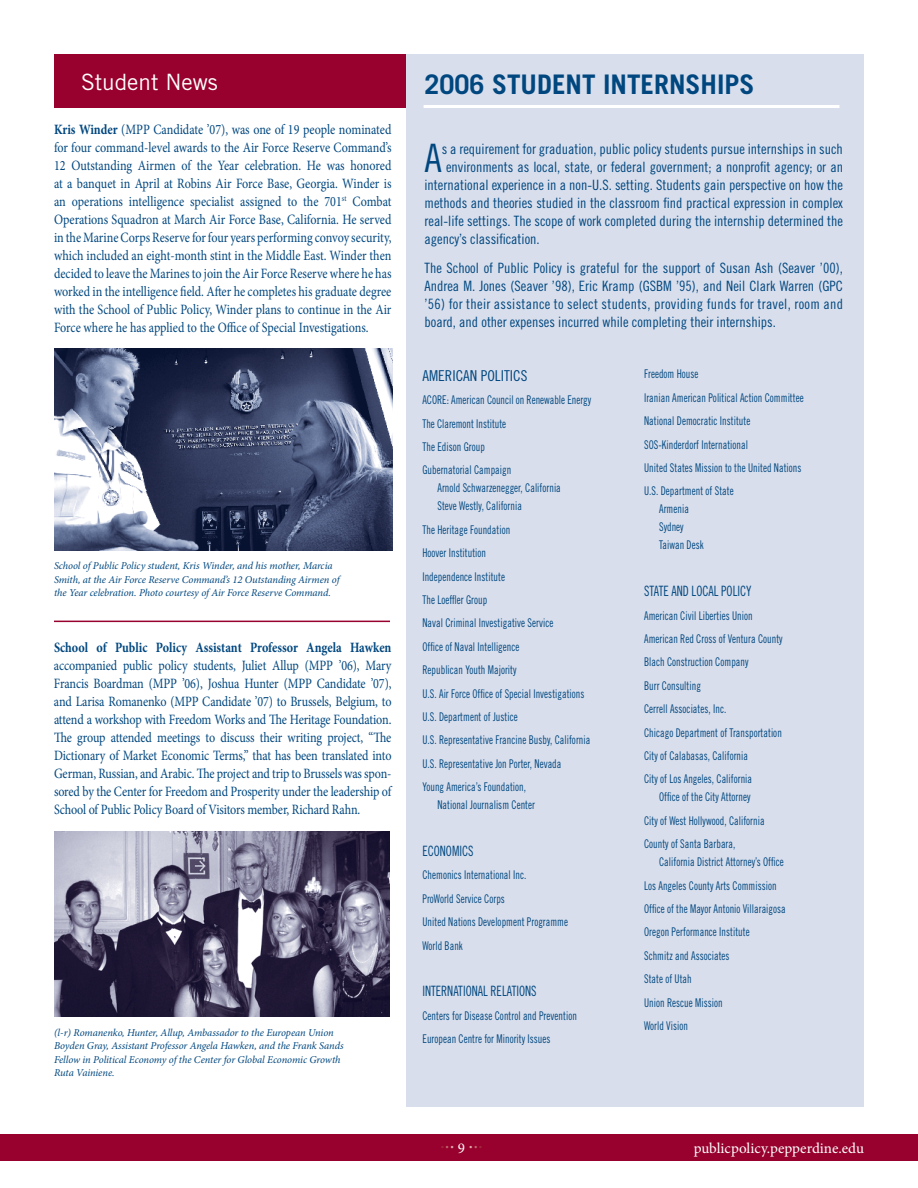
<style>
.page{position:relative;width:918px;height:1188px;background:#fff}
.page>*{position:absolute;margin:0;border:0;box-sizing:border-box;transform-origin:0 0}
.t1{font:39.15px "Trade Gothic Cond Eighteen";color:#00477f}
.t2{font:700 27px "Trade Gothic";color:#00477f}
.t3{font:22.5px "Trade Gothic";color:#fff}
.t4{font:21px "Minion Pro";color:#a2263b}
.t5{font:15px "Minion Pro";color:#fff}
.t6{font:15px "Trade Gothic Cond Eighteen";color:#00477f}
.t7{font:14.25px/18px "Minion Pro";letter-spacing:-.01em;color:#00477f;text-align:justify;scale:.85 1}
.t8{font:14.25px/18px "Trade Gothic Cond Eighteen";color:#00477f;text-align:justify}
.t9{font:700 14.25px "Minion Pro";color:#00477f;scale:.85 1}
.t10{font:14.25px "Trade Gothic Cond Eighteen";color:#00477f;scale:.85 1}
.t11{font:12px/23.4px "Trade Gothic Cond Eighteen";letter-spacing:.005em;color:#00477f;scale:.85 1}
.t12{font:italic 10.5px/13.5px "Minion Pro";letter-spacing:-.01em;color:#00477f}
.s1{font-weight:700}
.s2{color:#bf6869}
.s3{color:#ddaba7}
</style>
<div class="page">
<div style="left:54px;top:54px;width:361px;height:54px;background:#98002e"></div>
<div style="left:0;top:1134px;width:918px;height:27px;background:#98002e"></div>
<img style="left:54px;top:831px;width:335px;height:186px">
<div style="left:406px;top:54px;width:458px;height:1053px;background:#d8deec"></div>
<img style="left:54px;top:349px;width:339px;height:202px">
<hr style="left:424px;top:105px;width:415px;height:3px;background:#fff">
<hr style="left:54px;top:621px;width:336px;height:1px;background:#98002e">
<h3 class="t3" style="left:81px;top:68px;width:138px">Student News</h3>
<p class="t7" style="left:54px;top:120px;width:399px"><span class="s1">Kris Winder</span> (MPP Candidate ’07), was one of 1 9 people nominated for four command-level awards to the Air Force Reserve Command’s 1 2 Outstanding Airmen of the Year celebration. He was honored at a banquet in April at Robins Air Force Base, Georgia. Winder is an operations intelligence specialist assigned to the 701 <sup>st</sup> Combat Operations Squadron at March Air Force Base, California. He served in the Marine Corps Reserve for four years performing convoy security, which included an eight-month stint in the Middle East. Winder then decided to leave the Marines to join the Air Force Reserve where he has worked in the intelligence field. After he completes his graduate degree with the School of Public Policy, Winder plans to continue in the Air Force where he has applied to the Office of Special Investigations.</p>
<p class="t12" style="left:54px;top:559px;width:287px">School of Public Policy student, Kris Winder, and his mother, Marcia<br>Smith, at the Air Force Reserve Command’s 12 Outstanding Airmen of the Year celebration. Photo courtesy of Air Force Reserve Command.</p>
<p class="t9" style="left:54px;top:637px;width:399px">School of Public Policy Assistant Professor Angela Hawken</p>
<p class="t7" style="left:54px;top:656px;width:399px">accompanied public policy students, Juliet Allup (MPP ’06), Mary Francis Boardman (MPP ’06), Joshua Hunter (MPP Candidate ’07), and Larisa Romanenko (MPP Candidate ’07) to Brussels, Belgium, to attend a workshop with Freedom Works and The Heritage Foundation.<br>The group attended meetings to discuss their writing project, “The Dictionary of Market Economic Terms,” that has been translated into German, Russian, and Arabic. The project and trip to Brussels was spon&shy;sored by the Center for Freedom and Prosperity under the leadership of School of Public Policy Board of Visitors member, Richard Rahn.</p>
<p class="t12" style="left:54px;top:1026px;width:291px">(l-r) Romanenko, Hunter, Allup, Ambassador to the European Union Boyden Gray, Assistant Professor Angela Hawken, and the Frank Sands Fellow in Political Economy of the Center for Global Economic Growth Ruta Vainiene.</p>
<h2 class="t2" style="left:424px;top:68px;width:332px">2006 STUDENT INTERNSHIPS</h2>
<h1 class="t1" style="left:424px;top:135px;width:19px">A</h1>
<p class="t8" style="left:442px;top:140px;width:403px">s a requirement for graduation, public policy students pursue internships in such</p>
<p class="t8" style="left:446px;top:158px;width:398px">environments as local, state, or federal government; a nonprofit agency; or an</p>
<p class="t8" style="left:424px;top:176px;width:420px">international experience in a non-U.S. setting. Students gain perspective on how the</p>
<p class="t8" style="left:424px;top:194px;width:420px">methods and theories studied in the classroom find practical expression in complex</p>
<p class="t8" style="left:424px;top:212px;width:420px">real-life settings. The scope of work completed during the internship determined the</p>
<p class="t8" style="left:424px;top:230px;width:117px">agency’s classification.</p>
<p class="t8" style="left:424px;top:259px;width:420px">The School of Public Policy is grateful for the support of Susan Ash (Seaver ’00), Andrea M. Jones (Seaver ’98), Eric Kramp (GSBM ’95), and Neil Clark Warren (GPC ’56) for their assistance to select students, providing funds for travel, room and board, and other expenses incurred while completing their internships.</p>
<p class="t6" style="left:422px;top:367px;width:106px">AMERICAN POLITICS</p>
<p class="t11" style="left:422px;top:388px;width:200px">ACORE: American Council on Renewable Energy<br>The Claremont Institute<br>The Edison Group<br>Gubernatorial Campaign</p>
<p class="t11" style="left:437px;top:479px;width:147px;line-height:18px">Arnold Schwarzenegger, California<br>Steve Westly, California</p>
<p class="t11" style="left:422px;top:518px;width:199px">The Heritage Foundation<br>Hoover Institution<br>Independence Institute<br>The Loeffler Group<br>Naval Criminal Investigative Service<br>Office of Naval Intelligence<br>Republican Youth Majority<br>U.S. Air Force Office of Special Investigations<br>U.S. Department of Justice<br>U.S. Representative Francine Busby, California<br>U.S. Representative Jon Porter, Nevada<br>Young America’s Foundation,</p>
<p class="t11" style="left:437px;top:793px;width:116px">National Journalism Center</p>
<p class="t10" style="left:422px;top:842px;width:62px">ECONOMICS</p>
<p class="t11" style="left:422px;top:863px;width:173px">Chemonics International Inc.<br>ProWorld Service Corps<br>United Nations Development Programme<br>World Bank</p>
<p class="t10" style="left:422px;top:983px;width:136px">INTERNATIONAL RELATIONS</p>
<p class="t11" style="left:422px;top:1004px;width:183px">Centers for Disease Control and Prevention<br>European Centre for Minority Issues</p>
<h3 class="t4" style="left:440px;top:1127px;width:44px">.<span class="s2">.</span><span class="s3">. .</span><span class="s2">.</span>.</h3>
<p class="t11" style="left:644px;top:362px;width:189px">Freedom House<br>Iranian American Political Action Committee<br>National Democratic Institute<br>SOS-Kinderdorf International<br>United States Mission to the United Nations<br>U.S. Department of State</p>
<p class="t11" style="left:659px;top:500px;width:54px;line-height:18px">Armenia<br>Sydney<br>Taiwan Desk</p>
<p class="t10" style="left:644px;top:583px;width:128px">STATE AND LOCAL POLICY</p>
<p class="t11" style="left:644px;top:604px;width:164px">American Civil Liberties Union<br>American Red Cross of Ventura County<br>Blach Construction Company<br>Burr Consulting<br>Cerrell Associates, Inc.<br>Chicago Department of Transportation<br>City of Calabasas, California<br>City of Los Angeles, California</p>
<p class="t11" style="left:644px;top:785px;width:143px;text-indent:15px">Office of the City Attorney<br>City of West Hollywood, California<br>County of Santa Barbara,</p>
<p class="t11" style="left:644px;top:850px;width:168px;text-indent:15px">California District Attorney’s Office<br>Los Angeles County Arts Commission<br>Office of the Mayor Antonio Villaraigosa<br>Oregon Performance Institute<br>Schmitz and Associates<br>State of Utah<br>Union Rescue Mission<br>World Vision</p>
<p class="t5" style="left:694px;top:1138px;width:172px">publicpolicy.pepperdine.edu</p>
</div>
